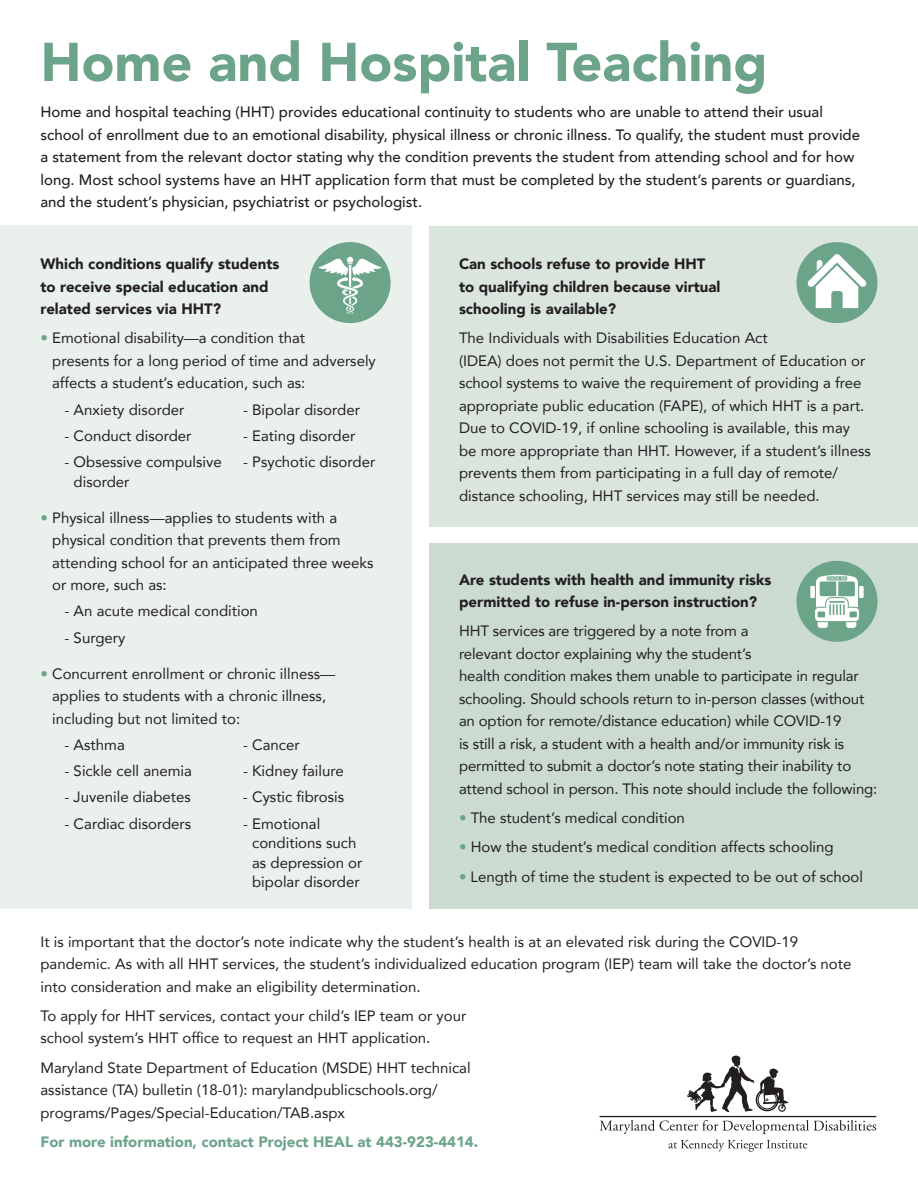
<style>
.page{position:relative;width:918px;height:1188px;background:#fff}
.page>*{position:absolute;margin:0;border:0;box-sizing:border-box;transform-origin:0 0}
.t1{font:900 54px "Avenir";color:#6ba489}
.t2{font:15px/22.5px "Avenir";color:#231f20}
.t3{font:500 15px/22.5px "Avenir";color:#231f20}
.t4{font:900 15px/22.5px "Avenir";color:#231f20}
.t5{font:900 15px "Avenir";color:#6ba489}
.s1{color:#6ba489}
</style>
<div class="page">
<div style="left:0;top:226px;width:411px;height:683px;background:#eaf0ec"></div>
<div style="left:430px;top:226px;width:488px;height:300px;background:#dae5de"></div>
<div style="left:430px;top:543px;width:488px;height:366px;background:#cbdbd2"></div>
<hr style="left:600px;top:1116px;width:276px;height:1px;background:#231f20">
<svg style="left:600px;top:1120px;width:276px;height:32px"></svg>
<svg style="left:687px;top:1056px;width:102px;height:56px"></svg>
<div style="left:796px;top:242px;width:82px;height:81px;background:#6ba489;border-radius:50%"></div>
<svg style="left:808px;top:254px;width:58px;height:54px"></svg>
<div style="left:796px;top:561px;width:82px;height:81px;background:#6ba489;border-radius:50%"></div>
<svg style="left:815px;top:575px;width:44px;height:53px"></svg>
<div style="left:810px;top:586px;width:5px;height:12px;background:#fff"></div>
<div style="left:859px;top:586px;width:5px;height:12px;background:#fff"></div>
<div style="left:310px;top:242px;width:81px;height:81px;background:#6ba489;border-radius:50%"></div>
<svg style="left:318px;top:257px;width:64px;height:57px"></svg>
<h1 class="t1" style="left:40px;top:16px;width:728px">Home and Hospital Teaching</h1>
<p class="t3" style="left:40px;top:100px;width:821px">Home and hospital teaching (HHT) provides educational continuity to students who are unable to attend their usual school of enrollment due to an emotional disability, physical illness or chronic illness. To qualify, the student must provide a statement from the relevant doctor stating why the condition prevents the student from attending school and for how long. Most school systems have an HHT application form that must be completed by the student’s parents or guardians, and the student’s physician, psychiatrist or psychologist.</p>
<p class="t4" style="left:40px;top:252px;width:240px">Which conditions qualify students to receive special education and related services via HHT?</p>
<p class="t2" style="left:52px;top:326px;width:325px;text-indent:-12px"><span class="s1">•</span> Emotional disability—a condition that<br>presents for a long period of time and adversely affects a student’s education, such as:</p>
<p class="t2" style="left:64px;top:398px;width:122px">- Anxiety disorder</p>
<p class="t2" style="left:243px;top:398px;width:118px">- Bipolar disorder</p>
<p class="t2" style="left:64px;top:424px;width:129px">- Conduct disorder</p>
<p class="t2" style="left:243px;top:424px;width:114px">- Eating disorder</p>
<p class="t2" style="left:64px;top:450px;width:159px">- Obsessive compulsive</p>
<p class="t2" style="left:243px;top:450px;width:134px">- Psychotic disorder</p>
<p class="t2" style="left:74px;top:470px;width:57px">disorder</p>
<p class="t2" style="left:52px;top:506px;width:323px;text-indent:-12px"><span class="s1">•</span> Physical illness—applies to students with a physical condition that prevents them from attending school for an anticipated three weeks or more, such as:</p>
<p class="t2" style="left:65px;top:599px;width:195px">- An acute medical condition</p>
<p class="t2" style="left:65px;top:626px;width:62px">- Surgery</p>
<p class="t2" style="left:52px;top:662px;width:284px;text-indent:-12px"><span class="s1">•</span> Concurrent enrollment or chronic illness— applies to students with a chronic illness, including but not limited to:</p>
<p class="t2" style="left:65px;top:733px;width:62px">- Asthma</p>
<p class="t2" style="left:243px;top:733px;width:58px">- Cancer</p>
<p class="t2" style="left:64px;top:759px;width:129px">- Sickle cell anemia</p>
<p class="t2" style="left:243px;top:759px;width:102px">- Kidney failure</p>
<p class="t2" style="left:64px;top:785px;width:128px">- Juvenile diabetes</p>
<p class="t2" style="left:243px;top:785px;width:103px">- Cystic fibrosis</p>
<p class="t2" style="left:64px;top:812px;width:128px">- Cardiac disorders</p>
<p class="t2" style="left:252px;top:813px;width:112px;line-height:19.5px;text-indent:-9px">- Emotional conditions such as depression or bipolar disorder</p>
<p class="t4" style="left:459px;top:252px;width:263px">Can schools refuse to provide HHT to qualifying children because virtual schooling is available?</p>
<p class="t2" style="left:459px;top:326px;width:413px">The Individuals with Disabilities Education Act<br>(IDEA) does not permit the U.S. Department of Education or school systems to waive the requirement of providing a free appropriate public education (FAPE), of which HHT is a part.<br>Due to COVID-19, if online schooling is available, this may be more appropriate than HHT. However, if a student’s illness prevents them from participating in a full day of remote/ distance schooling, HHT services may still be needed.</p>
<p class="t4" style="left:459px;top:568px;width:314px">Are students with health and immunity risks permitted to refuse in-person instruction?</p>
<p class="t2" style="left:459px;top:620px;width:420px">HHT services are triggered by a note from a<br>relevant doctor explaining why the student’s<br>health condition makes them unable to participate in regular schooling. Should schools return to in-person classes (without an option for remote/distance education) while COVID-19<br>is still a risk, a student with a health and/or immunity risk is permitted to submit a doctor’s note stating their inability to attend school in person. This note should include the following:</p>
<p class="t2" style="left:459px;top:806px;width:227px"><span class="s1">•</span> The student’s medical condition</p>
<p class="t2" style="left:459px;top:836px;width:376px"><span class="s1">•</span> How the student’s medical condition affects schooling</p>
<p class="t2" style="left:459px;top:865px;width:406px"><span class="s1">•</span> Length of time the student is expected to be out of school</p>
<p class="t2" style="left:40px;top:930px;width:813px">It is important that the doctor’s note indicate why the student’s health is at an elevated risk during the COVID-19 pandemic. As with all HHT services, the student’s individualized education program (IEP) team will take the doctor’s note into consideration and make an eligibility determination.</p>
<p class="t2" style="left:40px;top:1004px;width:427px">To apply for HHT services, contact your child’s IEP team or your school system’s HHT office to request an HHT application.</p>
<p class="t2" style="left:40px;top:1056px;width:432px">Maryland State Department of Education (MSDE) HHT technical assistance (TA) bulletin (18-01): marylandpublicschools.org/ programs/Pages/Special-Education/TAB.aspx</p>
<p class="t5" style="left:40px;top:1129px;width:439px">For more information, contact Project HEAL at 443-923-4414.</p>
</div>
